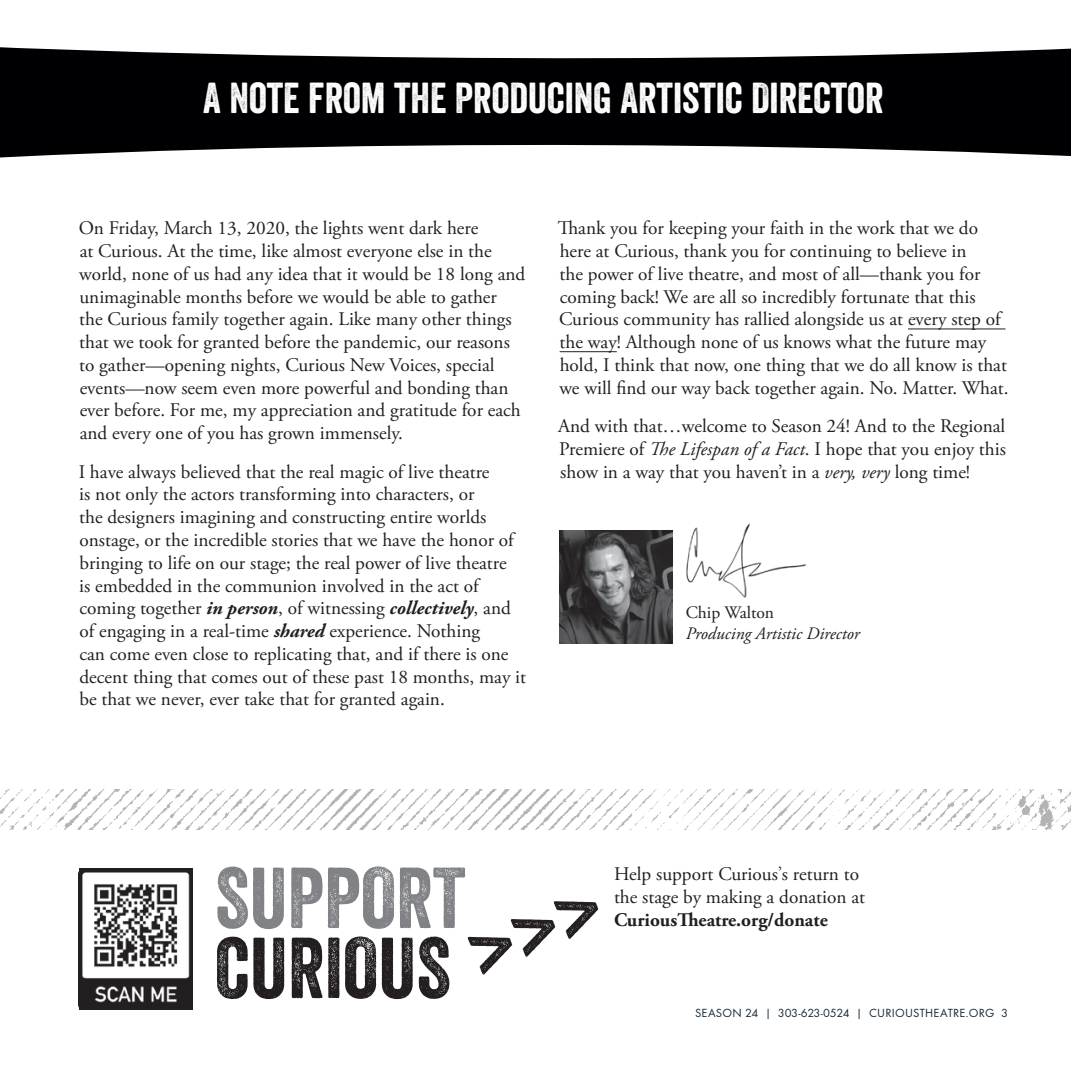
<style>
.page{position:relative;width:1071px;height:1071px;background:#fff}
.page>*{position:absolute;margin:0;border:0;box-sizing:border-box;transform-origin:0 0}
.t1{font:83.48px "Veneer";color:#808285}
.t2{font:83.48px "Veneer";color:#231f20}
.t3{font:42px "Veneer";color:#fff}
.t4{font:19.25px/22.8px "Adobe Garamond Pro";color:#231f20}
.t5{font:700 19.25px "Adobe Garamond Pro";color:#231f20}
.t6{font:italic 17.5px "Adobe Garamond Pro";color:#231f20}
.t7{font:17.5px "Adobe Garamond Pro";color:#231f20}
.t8{font:12.25px "Futura Book DTC";letter-spacing:.02em;color:#172938}
.s1{font-weight:700;font-style:italic}
.s2{font-style:italic}
</style>
<div class="page">
<svg style="left:1px;top:47px;width:1070px;height:111px;background:#262628"></svg>
<img style="left:559px;top:530px;width:114px;height:114px">
<img style="left:79px;top:868px;width:113px;height:141px">
<img style="left:0;top:790px;width:1071px;height:39px">
<svg style="left:0;top:47px;width:1px;height:111px"></svg>
<img style="left:667px;top:523px;width:140px;height:80px">
<hr style="left:908px;top:329px;width:98px;height:1px;background:#231f20">
<hr style="left:560px;top:351px;width:57px;height:1px;background:#231f20">
<h2 class="t3" style="left:203px;top:72px;width:682px">A NOTE FROM THE PRODUCING ARTISTIC DIRECTOR</h2>
<p class="t4" style="left:79px;top:218px;width:448px">On Friday, March 13, 2020, the lights went dark here<br>at Curious. At the time, like almost everyone else in the world, none of us had any idea that it would be 18 long and unimaginable months before we would be able to gather<br>the Curious family together again. Like many other things that we took for granted before the pandemic, our reasons to gather—opening nights, Curious New Voices, special events—now seem even more powerful and bonding than ever before. For me, my appreciation and gratitude for each and every one of you has grown immensely.</p>
<p class="t4" style="left:79px;top:461px;width:449px">I have always believed that the real magic of live theatre<br>is not only the actors transforming into characters, or<br>the designers imagining and constructing entire worlds onstage, or the incredible stories that we have the honor of bringing to life on our stage; the real power of live theatre<br>is embedded in the communion involved in the act of coming together <span class="s1">in person</span>, of witnessing <span class="s1">collectively</span>, and of engaging in a real-time <span class="s1">shared</span> experience. Nothing<br>can come even close to replicating that, and if there is one decent thing that comes out of these past 18 months, may it be that we never, ever take that for granted again.</p>
<p class="t4" style="left:558px;top:218px;width:452px">Thank you for keeping your faith in the work that we do here at Curious, thank you for continuing to believe in<br>the power of live theatre, and most of all—thank you for coming back! We are all so incredibly fortunate that this Curious community has rallied alongside us at every step of the way! Although none of us knows what the future may hold, I think that now, one thing that we do all know is that we will find our way back together again. No. Matter. What.</p>
<p class="t4" style="left:558px;top:415px;width:449px;text-align:justify">And with that…welcome to Season 24! And to the Regional Premiere of <span class="s2">The Lifespan of a Fact</span>. I hope that you enjoy this show in a way that you haven’t in a <span class="s2">very, very</span> long time!</p>
<p class="t7" style="left:686px;top:602px;width:90px">Chip Walton</p>
<p class="t6" style="left:686px;top:623px;width:176px">Producing Artistic Director</p>
<h1 class="t1" style="left:215px;top:847px;width:252px">SUPPORT</h1>
<h1 class="t2" style="left:215px;top:917px;width:237px">CURIOUS</h1>
<p class="t4" style="left:614px;top:863px;width:253px">Help support Curious’s return to the stage by making a donation at</p>
<p class="t5" style="left:614px;top:908px;width:215px">CuriousTheatre.org/donate</p>
<p class="t8" style="left:695px;top:1006px;width:314px">SEASON 24 | 303-623-0524 | CURIOUSTHEATRE.ORG 3</p>
</div>
